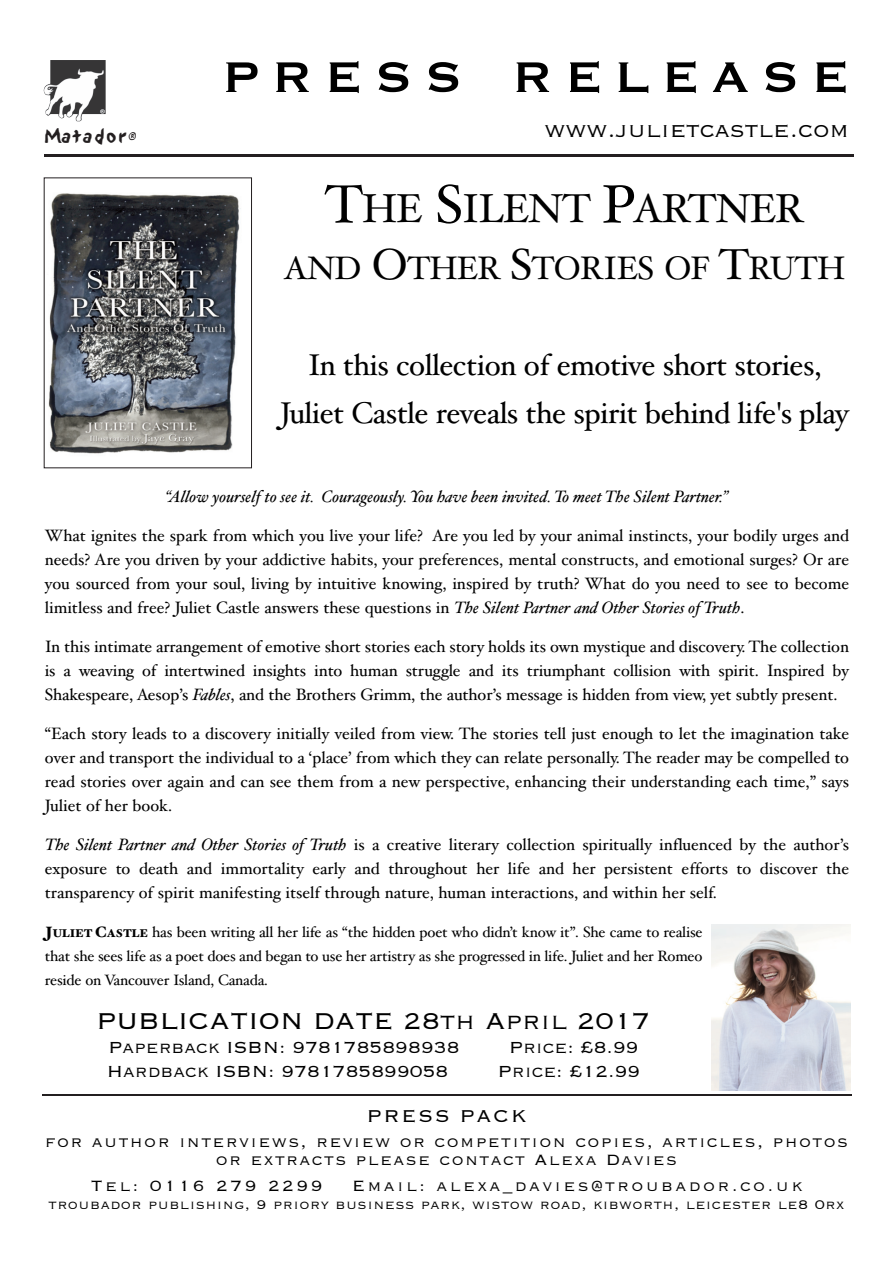
<style>
.page{position:relative;width:893px;height:1263px;background:#fff}
.page>*{position:absolute;margin:0;border:0;box-sizing:border-box;transform-origin:0 0}
.t1{font:56.25px "Copperplate";letter-spacing:.22em;color:#000}
.t2{font:40.5px "Hoefler Text";letter-spacing:-.025em;color:#000}
.t3{font:32.7px "Hoefler Text";letter-spacing:-.025em;color:#000}
.t4{font:30px/48px "Hoefler Text";letter-spacing:-.02em;color:#000;text-align:center}
.t5{font:300 30px "Copperplate";color:#000}
.t6{font:300 27px "Copperplate";color:#000}
.t7{font:300 22.5px "Copperplate";letter-spacing:.075em;color:#000}
.t8{font:300 21px "Copperplate";color:#000}
.t9{font:300 19.5px/18px "Copperplate";letter-spacing:.075em;color:#000;text-align:center}
.t10{font:300 19.5px "Copperplate";letter-spacing:.12em;color:#000}
.t11{font:18px "Sand";color:#231f20}
.t12{font:16.5px/24px "Hoefler Text";color:#000;text-align:justify}
.t13{font:italic 16.5px "Hoefler Text";color:#000}
.t14{font:300 16.5px "Copperplate";letter-spacing:.03em;color:#000}
.t15{font:15px/24px "Hoefler Text";letter-spacing:-.01em;color:#000;text-align:justify}
.s1{font-size:54px}
.s2{font-size:43.5px}
.s3{font-style:italic}
.s4{font-weight:900}
.s5{font-weight:900;font-size:11.25px}
</style>
<div class="page">
<hr style="left:44px;top:154px;width:809px;height:3px;background:#231f20">
<hr style="left:42px;top:1095px;width:810px;height:1px;background:#231f20">
<img style="left:48px;top:193px;width:193px;height:261px">
<img style="left:44px;top:60px;width:62px;height:61px">
<img style="left:711px;top:924px;width:139px;height:167px">
<p class="t11" style="left:45px;top:127px;width:93px">Matador <sup>®</sup></p>
<h1 class="t1" style="left:222px;top:40px;width:628px">PRESS RELEASE</h1>
<h3 class="t6" style="left:544px;top:112px;width:306px">www.julietcastle.com</h3>
<h2 class="t2" style="left:324px;top:185px;width:481px"><span class="s1">T</span>HE <span class="s1">S</span>ILENT <span class="s1">P</span>ARTNER</h2>
<h3 class="t3" style="left:284px;top:249px;width:562px">AND <span class="s2">O</span>THER <span class="s2">S</span>TORIES OF <span class="s2">T</span>RUTH</h3>
<h3 class="t4" style="left:280px;top:341px;width:570px">In this collection of emotive short stories,<br>Juliet Castle reveals the spirit behind life's play</h3>
<p class="t13" style="left:166px;top:487px;width:563px">“Allow yourself to see it. Courageously. You have been invited. To meet The Silent Partner.”</p>
<p class="t12" style="left:45px;top:523px;width:805px">What ignites the spark from which you live your life? Are you led by your animal instincts, your bodily urges and needs? Are you driven by your addictive habits, your preferences, mental constructs, and emotional surges? Or are you sourced from your soul, living by intuitive knowing, inspired by truth? What do you need to see to become limitless and free? Juliet Castle answers these questions in <span class="s3">The Silent Partner and Other Stories of Truth</span>.</p>
<p class="t12" style="left:45px;top:634px;width:805px">In this intimate arrangement of emotive short stories each story holds its own mystique and discovery. The collection is a weaving of intertwined insights into human struggle and its triumphant collision with spirit. Inspired by Shakespeare, Aesop’s <span class="s3">Fables</span>, and the Brothers Grimm, the author’s message is hidden from view, yet subtly present.</p>
<p class="t12" style="left:45px;top:721px;width:805px">“Each story leads to a discovery initially veiled from view. The stories tell just enough to let the imagination take over and transport the individual to a ‘place’ from which they can relate personally. The reader may be compelled to read stories over again and can see them from a new perspective, enhancing their understanding each time,” says Juliet of her book.</p>
<p class="t12" style="left:45px;top:832px;width:805px"><span class="s3">The Silent Partner and Other Stories of Truth</span> is a creative literary collection spiritually influenced by the author’s exposure to death and immortality early and throughout her life and her persistent efforts to discover the transparency of spirit manifesting itself through nature, human interactions, and within her self.</p>
<p class="t15" style="left:45px;top:920px;width:659px"><span class="s4">J</span><span class="s5">ULIET</span> <span class="s4">C</span><span class="s5">ASTLE</span> has been writing all her life as “the hidden poet who didn’t know it”. She came to realise that she sees life as a poet does and began to use her artistry as she progressed in life. Juliet and her Romeo reside on Vancouver Island, Canada.</p>
<h3 class="t5" style="left:97px;top:1001px;width:555px">PUBLICATION DATE 28th April 2017</h3>
<p class="t8" style="left:109px;top:1033px;width:352px">Paperback ISBN: 9781785898938</p>
<p class="t8" style="left:509px;top:1033px;width:131px">Price: £8.99</p>
<p class="t8" style="left:107px;top:1057px;width:343px">Hardback ISBN: 9781785899058</p>
<p class="t8" style="left:498px;top:1057px;width:144px">Price: £12.99</p>
<h3 class="t7" style="left:367px;top:1101px;width:161px">PRESS PACK</h3>
<p class="t9" style="left:45px;top:1132px;width:804px">for author interviews, review or competition copies, articles, photos or extracts please contact Alexa Davies</p>
<p class="t10" style="left:91px;top:1173px;width:233px">Tel: 0116 279 2299</p>
<p class="t10" style="left:352px;top:1173px;width:451px">Email: alexa_davies@troubador.co.uk</p>
<p class="t14" style="left:49px;top:1194px;width:797px">troubador p ublishing, 9 priory business park, wistow road, kibworth, leicester le8 0rx</p>
</div>
